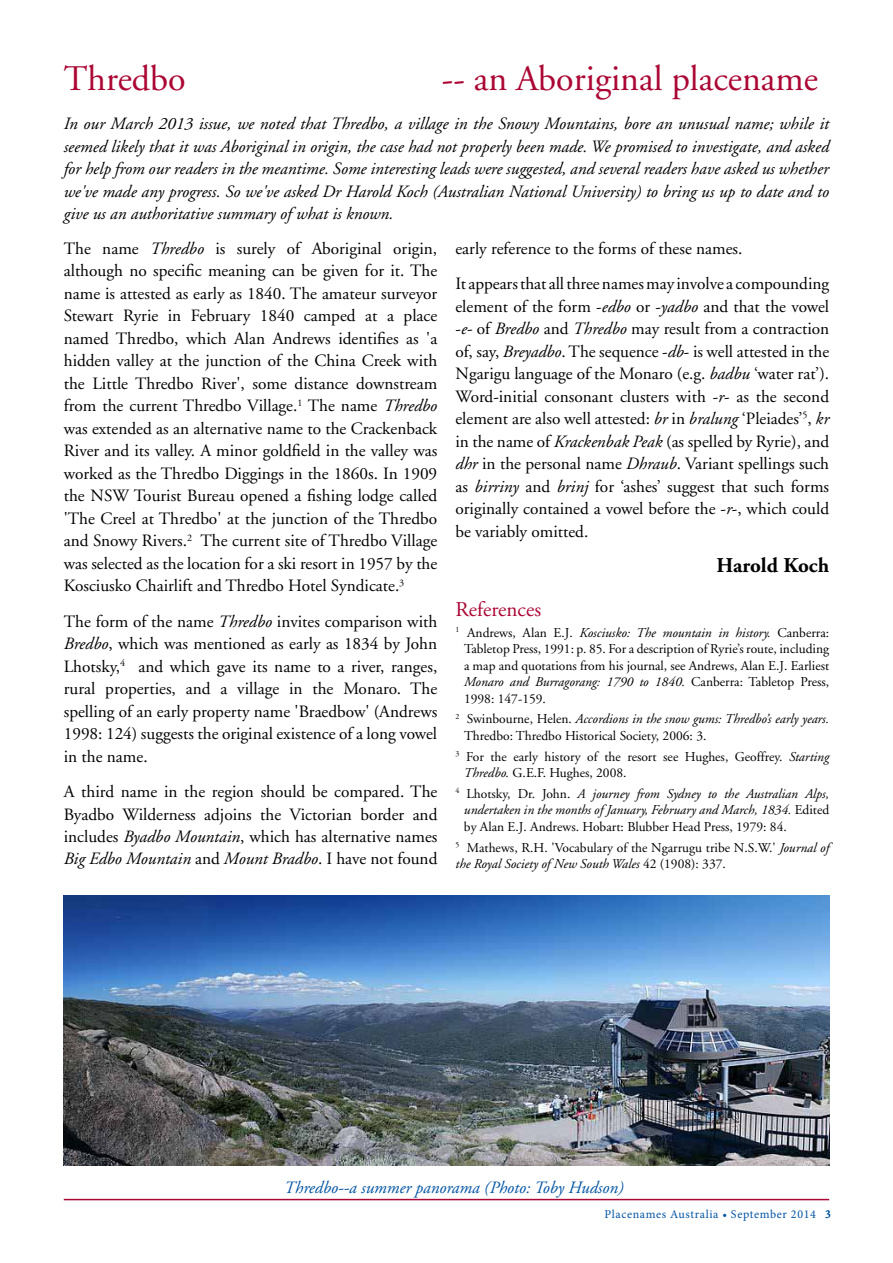
<style>
.page{position:relative;width:893px;height:1263px;background:#fff}
.page>*{position:absolute;margin:0;border:0;box-sizing:border-box;transform-origin:0 0}
.t1{font:36px "Adobe Garamond";color:#ab0634}
.t2{font:700 21px "Adobe Garamond";color:#000}
.t3{font:21px "Adobe Garamond";color:#ab0634}
.t4{font:17.25px/22.5px "Adobe Garamond";color:#000;text-align:justify}
.t5{font:italic 17.25px/22.5px "Adobe Garamond";color:#000;text-align:justify}
.t6{font:italic 17.25px "Adobe Garamond";color:#0054a4}
.t7{font:13.5px/16.5px "Adobe Garamond";color:#000}
.t8{font:italic 13.5px/16.5px "Adobe Garamond";color:#000;text-align:justify}
.t9{font:12px "Minion Pro";letter-spacing:.05em;color:#0054a4}
.s1{font-style:italic}
.s2{font-style:normal}
</style>
<div class="page">
<hr style="left:64px;top:1199px;width:765px;height:1px;background:#ab0634">
<img style="left:64px;top:895px;width:765px;height:270px">
<h1 class="t1" style="left:64px;top:60px;width:123px">Thredbo</h1>
<h1 class="t1" style="left:442px;top:60px;width:378px">-- an Aboriginal placename</h1>
<p class="t5" style="left:64px;top:113px;width:767px">In our March 2013 issue, we noted that Thredbo, a village in the Snowy Mountains, bore an unusual name; while it seemed likely that it was Aboriginal in origin, the case had not properly been made. We promised to investigate, and asked for help from our readers in the meantime. Some interesting leads were suggested, and several readers have asked us whether we've made any progress. So we've asked Dr Harold Koch (Australian National University) to bring us up to date and to give us an authoritative summary of what is known.</p>
<p class="t4" style="left:64px;top:238px;width:375px">The name <span class="s1">Thredbo</span> is surely of Aboriginal origin, although no specific meaning can be given for it. The name is attested as early as 1840. The amateur surveyor Stewart Ryrie in February 1840 camped at a place named Thredbo, which Alan Andrews identifies as 'a hidden valley at the junction of the China Creek with the Little Thredbo River', some distance downstream from the current Thredbo Village.<sup>1</sup> The name <span class="s1">Thredbo </span>was extended as an alternative name to the Crackenback River and its valley. A minor goldfield in the valley was worked as the Thredbo Diggings in the 1860s. In 1909 the NSW Tourist Bureau opened a fishing lodge called 'The Creel at Thredbo' at the junction of the Thredbo and Snowy Rivers.<sup>2</sup> The current site of Thredbo Village was selected as the location for a ski resort in 1957 by the Kosciusko Chairlift and Thredbo Hotel Syndicate.<sup>3</sup></p>
<p class="t4" style="left:64px;top:610px;width:375px">The form of the name <span class="s1">Thredbo</span> invites comparison with <span class="s1">Bredbo</span>, which was mentioned as early as 1834 by John Lhotsky,<sup>4</sup> and which gave its name to a river, ranges, rural properties, and a village in the Monaro. The spelling of an early property name 'Braedbow' (Andrews 1998: 124) suggests the original existence of a long vowel in the name.</p>
<p class="t4" style="left:64px;top:781px;width:375px">A third name in the region should be compared. The Byadbo Wilderness adjoins the Victorian border and includes <span class="s1">Byadbo Mountain</span>, which has alternative names <span class="s1">Big Edbo Mountain</span> and <span class="s1">Mount Bradbo</span>. I have not found</p>
<p class="t4" style="left:455px;top:231px;width:375px;line-height:35.2px">early reference to the forms of these names.<br>It appears that all three names may involve a compounding</p>
<p class="t4" style="left:455px;top:295px;width:375px">element of the form -<span class="s1">edbo</span> or -<span class="s1">yadbo</span> and that the vowel -<span class="s1">e-</span> of <span class="s1">Bredbo</span> and <span class="s1">Thredbo</span> may result from a contraction of, say, <span class="s1">Breyadbo</span>. The sequence -<span class="s1">db</span>- is well attested in the Ngarigu language of the Monaro (e.g. <span class="s1">badbu</span> ‘water rat’).<br>Word-initial consonant clusters with -<span class="s1">r</span>- as the second element are also well attested: <span class="s1">br</span> in <span class="s1">bralung</span> ‘Pleiades’<sup>5</sup>, <span class="s1">kr </span>in the name of <span class="s1">Krackenbak Peak</span> (as spelled by Ryrie), and <span class="s1">dhr</span> in the personal name <span class="s1">Dhraub</span>. Variant spellings such as <span class="s1">birriny</span> and <span class="s1">brinj</span> for ‘ashes’ suggest that such forms originally contained a vowel before the -<span class="s1">r</span>-, which could be variably omitted.</p>
<p class="t2" style="left:716px;top:554px;width:114px">Harold Koch</p>
<p class="t3" style="left:455px;top:598px;width:87px">References</p>
<p class="t7" style="left:464px;top:624px;width:367px;text-align:justify;text-indent:-9px"><sup>1</sup> Andrews, Alan E.J. <span class="s1">Kosciusko: The mountain in history.</span> Canberra:<br>Tabletop Press, 1991: p. 85. For a description of Ryrie’s route, including a map and quotations from his journal, see Andrews, Alan E.J. Earliest <span class="s1">Monaro and Burragorang: 1790 to 1840.</span> Canberra: Tabletop Press, 1998: 147-159.</p>
<p class="t7" style="left:464px;top:711px;width:367px;text-indent:-9px"><sup>2</sup> Swinbourne, Helen. <span class="s1">Accordions in the snow gums: Thredbo’s early years.<br></span>Thredbo: Thredbo Historical Society, 2006: 3.</p>
<p class="t7" style="left:464px;top:748px;width:367px;text-indent:-8px"><sup>3</sup> For the early history of the resort see Hughes, Geoffrey. <span class="s1">Starting<br>Thredbo.</span> G.E.F. Hughes, 2008.</p>
<p class="t8" style="left:464px;top:786px;width:367px;text-indent:-8px"><sup>4</sup> <span class="s2">Lhotsky, Dr. John.</span> A journey from Sydney to the Australian Alps, undertaken in the months of January, February and March, 1834. <span class="s2">Edited by Alan E.J. Andrews. Hobart: Blubber Head Press, 1979: 84.</span></p>
<p class="t7" style="left:455px;top:839px;width:375px"><sup>5</sup> Mathews, R.H. 'Vocabulary of the Ngarrugu tribe N.S.W.' <span class="s1">Journal of the Royal Society of New South Wales</span> 42 (1908): 337.</p>
<p class="t6" style="left:284px;top:1178px;width:341px">Thredbo--a summer panorama (Photo: Toby Hudson)</p>
<p class="t9" style="left:605px;top:1206px;width:228px">Placenames Australia • September 2014 3</p>
</div>
